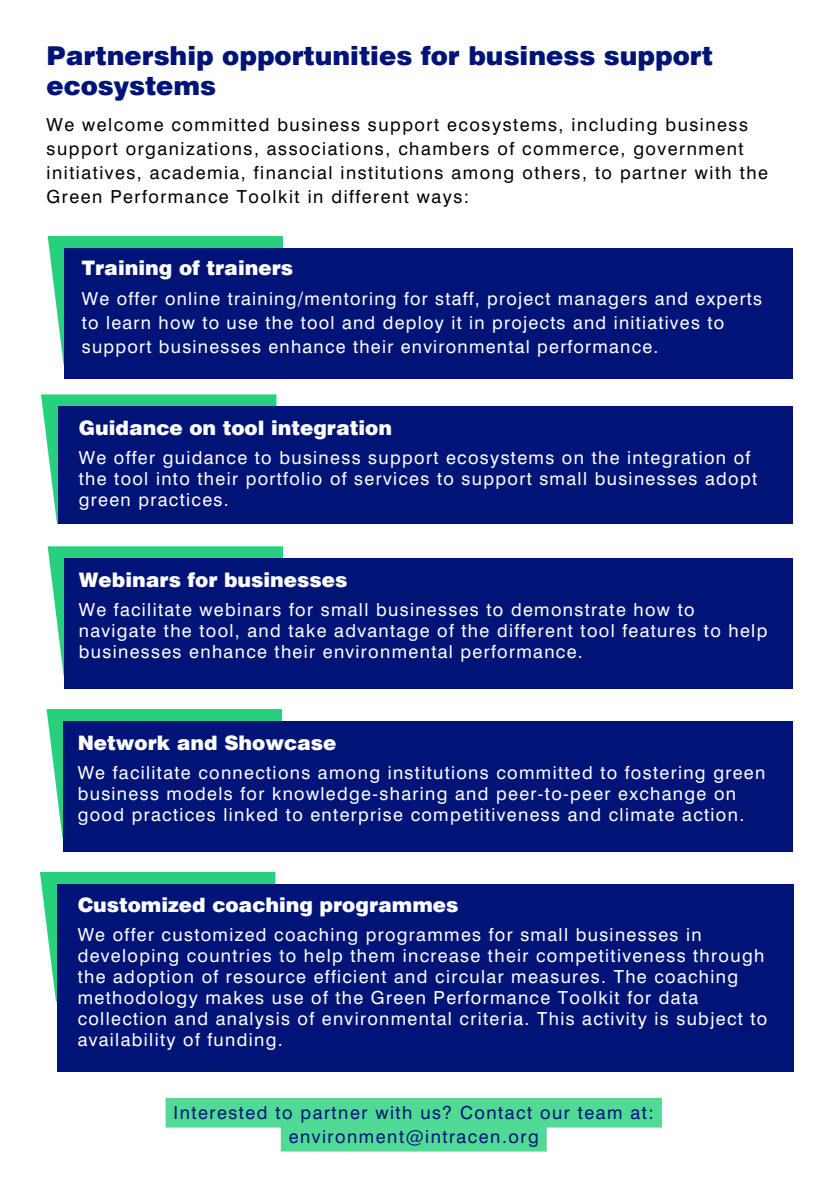
<style>
.page{position:relative;width:839px;height:1191px;background:#fff}
.page>*{position:absolute;margin:0;border:0;box-sizing:border-box;transform-origin:0 0}
.t1{font:900 26px/30px "Swiss 721 BT";color:#001478}
.t2{font:900 20px "Swiss 721 BT";color:#fff}
.t3{font:18px/21px "Swiss 721 BT";letter-spacing:.075em;color:#fff}
.t4{font:18px/24px "Swiss 721 BT";letter-spacing:.085em;color:#000}
.t5{font:18px/24px "Swiss 721 BT";letter-spacing:.085em;color:#001478;text-align:center}
</style>
<div class="page">
<svg style="left:40px;top:872px;width:235px;height:129px"></svg>
<div style="left:57px;top:884px;width:736px;height:188px;background:#001478"></div>
<svg style="left:41px;top:394px;width:235px;height:130px"></svg>
<div style="left:58px;top:407px;width:734px;height:117px;background:#001478"></div>
<svg style="left:48px;top:236px;width:235px;height:130px"></svg>
<div style="left:65px;top:248px;width:727px;height:131px;background:#001478"></div>
<svg style="left:47px;top:709px;width:235px;height:130px"></svg>
<div style="left:64px;top:721px;width:728px;height:131px;background:#001478"></div>
<svg style="left:48px;top:546px;width:235px;height:130px"></svg>
<div style="left:65px;top:558px;width:727px;height:131px;background:#001478"></div>
<svg style="left:166px;top:1098px;width:495px;height:54px"></svg>
<h1 class="t1" style="left:47px;top:42px;width:668px">Partnership opportunities for business support ecosystems</h1>
<p class="t4" style="left:47px;top:113px;width:723px">We welcome committed business support ecosystems, including business support organizations, associations, chambers of commerce, government initiatives, academia, financial institutions among others, to partner with the Green Performance Toolkit in different ways:</p>
<p class="t2" style="left:82px;top:260px;width:213px">Training of trainers</p>
<p class="t3" style="left:82px;top:286px;width:681px;line-height:24px">We offer online training/mentoring for staff, project managers and experts to learn how to use the tool and deploy it in projects and initiatives to support businesses enhance their environmental performance.</p>
<p class="t2" style="left:79px;top:420px;width:315px">Guidance on tool integration</p>
<p class="t3" style="left:79px;top:447px;width:680px">We offer guidance to business support ecosystems on the integration of the tool into their portfolio of services to support small businesses adopt green practices.</p>
<p class="t2" style="left:79px;top:572px;width:270px">Webinars for businesses</p>
<p class="t3" style="left:79px;top:599px;width:690px">We facilitate webinars for small businesses to demonstrate how to navigate the tool, and take advantage of the different tool features to help businesses enhance their environmental performance.</p>
<p class="t2" style="left:78px;top:735px;width:260px">Network and Showcase</p>
<p class="t3" style="left:78px;top:762px;width:689px">We facilitate connections among institutions committed to fostering green business models for knowledge-sharing and peer-to-peer exchange on good practices linked to enterprise competitiveness and climate action.</p>
<p class="t2" style="left:78px;top:897px;width:382px">Customized coaching programmes</p>
<p class="t3" style="left:78px;top:924px;width:691px">We offer customized coaching programmes for small businesses in developing countries to help them increase their competitiveness through the adoption of resource efficient and circular measures. The coaching methodology makes use of the Green Performance Toolkit for data collection and analysis of environmental criteria. This activity is subject to availability of funding.</p>
<p class="t5" style="left:173px;top:1101px;width:482px">Interested to partner with us? Contact our team at: environment@intracen.org</p>
</div>
